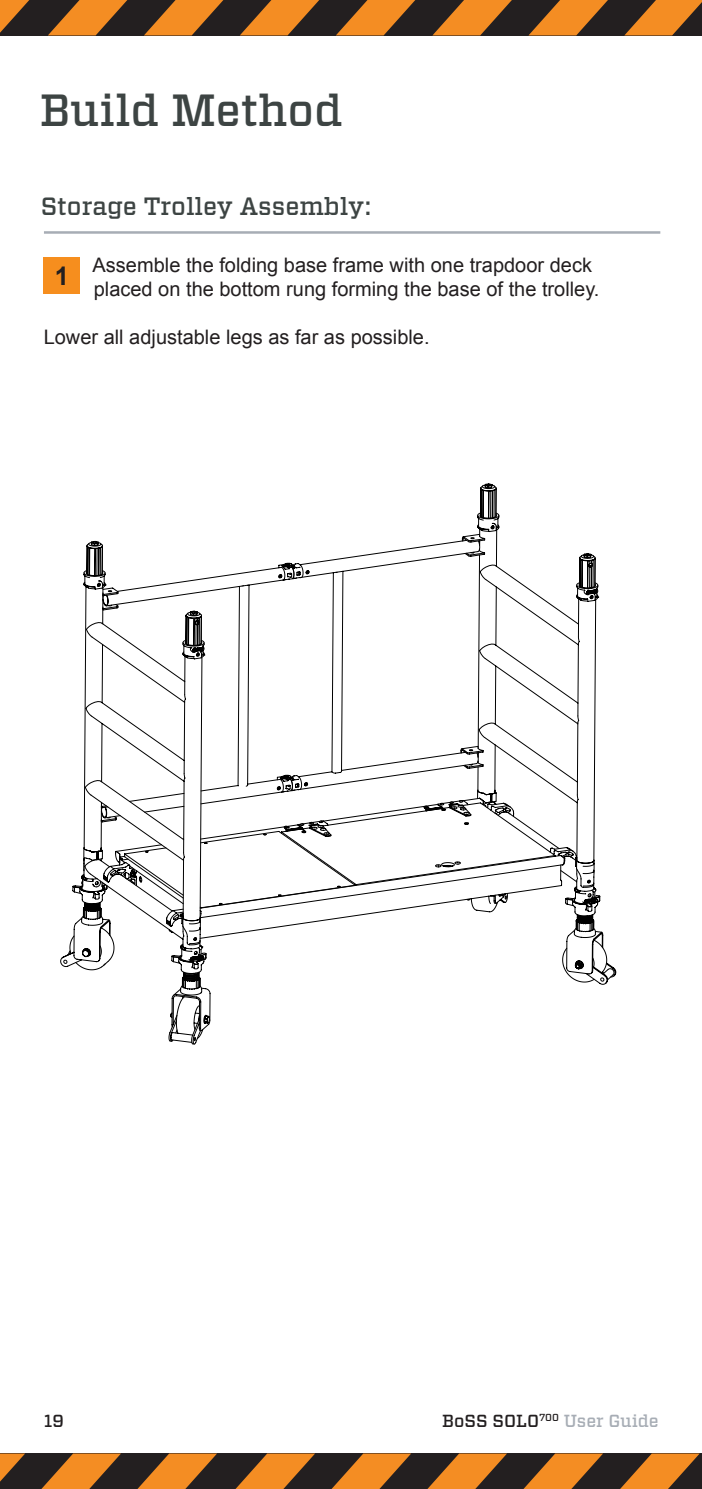
<style>
.page{position:relative;width:702px;height:1489px;background:#fff}
.page>*{position:absolute;margin:0;border:0;box-sizing:border-box;transform-origin:0 0}
.t1{font:500 45px "Vitesse";color:#3d4443}
.t2{font:700 25.75px "Arial";color:#231f20}
.t3{font:500 25px "Vitesse";color:#3d4443}
.t4{font:20px/24px "Arial";color:#231f20}
.t5{font:500 17.5px "Vitesse";color:#a7adb5}
.t6{font:500 17.5px "Vitesse";color:#231f20}
.s1{color:#231f20}
</style>
<div class="page">
<hr style="left:44px;top:231px;width:616px;height:3px;background:#a7adb5">
<svg style="left:0;top:0;width:702px;height:35px;background:#8b5521"></svg>
<svg style="left:0;top:1453px;width:702px;height:35px;background:#885421"></svg>
<div style="left:44px;top:257px;width:36px;height:37px;background:#f68e1e"></div>
<svg style="left:60px;top:895px;width:556px;height:150px"></svg>
<svg style="left:82px;top:990px;width:502px;height:34px"></svg>
<svg style="left:72px;top:582px;width:528px;height:387px"></svg>
<svg style="left:82px;top:906px;width:512px;height:84px"></svg>
<svg style="left:83px;top:881px;width:512px;height:99px"></svg>
<svg style="left:83px;top:483px;width:513px;height:398px"></svg>
<svg style="left:84px;top:525px;width:509px;height:414px"></svg>
<h1 class="t1" style="left:40px;top:80px;width:304px">Build Method</h1>
<p class="t3" style="left:41px;top:190px;width:332px">Storage Trolley Assembly:</p>
<p class="t4" style="left:93px;top:253px;width:508px">Assemble the folding base frame with one trapdoor deck placed on the bottom rung forming the base of the trolley.</p>
<p class="t4" style="left:44px;top:325px;width:387px">Lower all adjustable legs as far as possible.</p>
<p class="t2" style="left:55px;top:259px;width:16px">1</p>
<p class="t6" style="left:44px;top:1409px;width:22px">19</p>
<p class="t5" style="left:442px;top:1409px;width:218px"><span class="s1">BoSS SOLO</span><sup>700</sup> User Guide</p>
</div>
